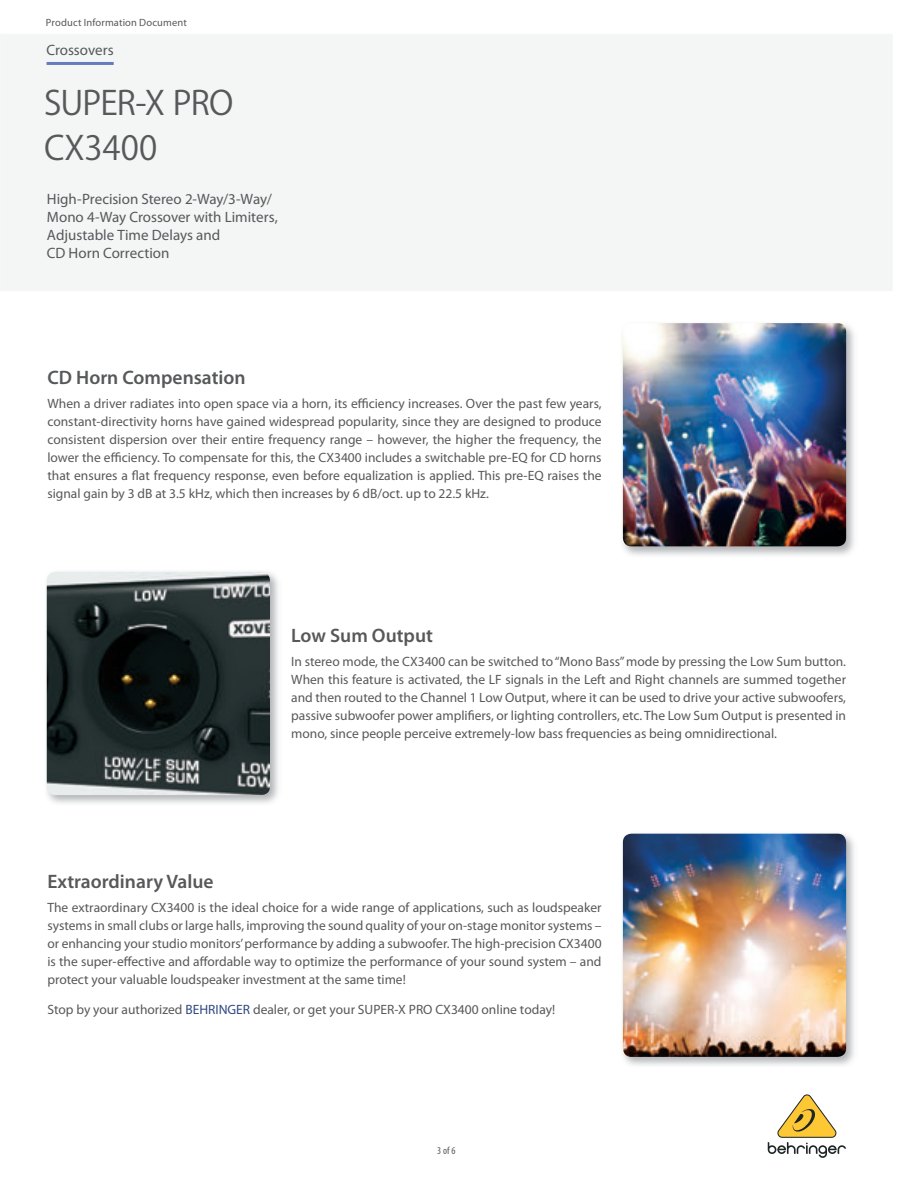
<style>
.page{position:relative;width:918px;height:1188px;background:#fff}
.page>*{position:absolute;margin:0;border:0;box-sizing:border-box;transform-origin:0 0}
.t1{font:33px/44.8px "Koz Go Pro Regular 90 pv RKSJ H";letter-spacing:-.015em;color:#57585a}
.t2{font:600 19.5px "Myriad Pro";color:#57585a}
.t3{font:15px/18px "Myriad Pro";color:#57585a}
.t4{font:13.5px/18px "Myriad Pro";color:#57585a;text-align:justify}
.t5{font:10.5px "Myriad Pro";letter-spacing:.015em;color:#57585a}
.t6{font:condensed 10.5px "Myriad Pro";color:#57585a}
.s1{color:#2f4983}
</style>
<div class="page">
<svg style="left:768px;top:1094px;width:78px;height:64px"></svg>
<hr style="left:47px;top:62px;width:67px;height:3px;background:#647bbd">
<img style="left:621px;top:322px;width:237px;height:234px">
<img style="left:623px;top:323px;width:223px;height:223px;border-radius:9px">
<img style="left:622px;top:833px;width:232px;height:233px">
<img style="left:623px;top:834px;width:223px;height:223px;border-radius:9px">
<img style="left:46px;top:571px;width:232px;height:233px">
<img style="left:47px;top:572px;width:223px;height:223px;border-radius:9px">
<p class="t5" style="left:46px;top:18px;width:142px">Product Information Document</p>
<p class="t3" style="left:47px;top:42px;width:69px">Crossovers</p>
<h1 class="t1" style="left:44px;top:85px;width:191px">SUPER-X PRO<br>CX3400</h1>
<p class="t3" style="left:47px;top:191px;width:232px">High-Precision Stereo 2-Way/3-Way/<br>Mono 4-Way Crossover with Limiters,<br>Adjustable Time Delays and<br>CD Horn Correction</p>
<h2 class="t2" style="left:47px;top:370px;width:200px">CD Horn Compensation</h2>
<p class="t4" style="left:47px;top:396px;width:556px">When a driver radiates into open space via a horn, its efficiency increases. Over the past few years, constant-directivity horns have gained widespread popularity, since they are designed to produce consistent dispersion over their entire frequency range – however, the higher the frequency, the lower the efficiency. To compensate for this, the CX3400 includes a switchable pre-EQ for CD horns that ensures a flat frequency response, even before equalization is applied. This pre-EQ raises the signal gain by 3 dB at 3.5 kHz, which then increases by 6 dB/oct. up to 22.5 kHz.</p>
<h2 class="t2" style="left:291px;top:628px;width:143px">Low Sum Output</h2>
<p class="t4" style="left:291px;top:654px;width:556px">In stereo mode, the CX3400 can be switched to “Mono Bass” mode by pressing the Low Sum button.<br>When this feature is activated, the LF signals in the Left and Right channels are summed together and then routed to the Channel 1 Low Output, where it can be used to drive your active subwoofers, passive subwoofer power amplifiers, or lighting controllers, etc. The Low Sum Output is presented in mono, since people perceive extremely-low bass frequencies as being omnidirectional.</p>
<h2 class="t2" style="left:47px;top:874px;width:168px">Extraordinary Value</h2>
<p class="t4" style="left:47px;top:900px;width:556px">The extraordinary CX3400 is the ideal choice for a wide range of applications, such as loudspeaker systems in small clubs or large halls, improving the sound quality of your on-stage monitor systems – or enhancing your studio monitors’ performance by adding a subwoofer. The high-precision CX3400 is the super-effective and affordable way to optimize the performance of your sound system – and protect your valuable loudspeaker investment at the same time!</p>
<p class="t4" style="left:47px;top:1002px;width:509px">Stop by your authorized <span class="s1">BEHRINGER</span> dealer, or get your SUPER-X PRO CX3400 online today!</p>
<p class="t6" style="left:437px;top:1147px;width:20px">3 of 6</p>
</div>
